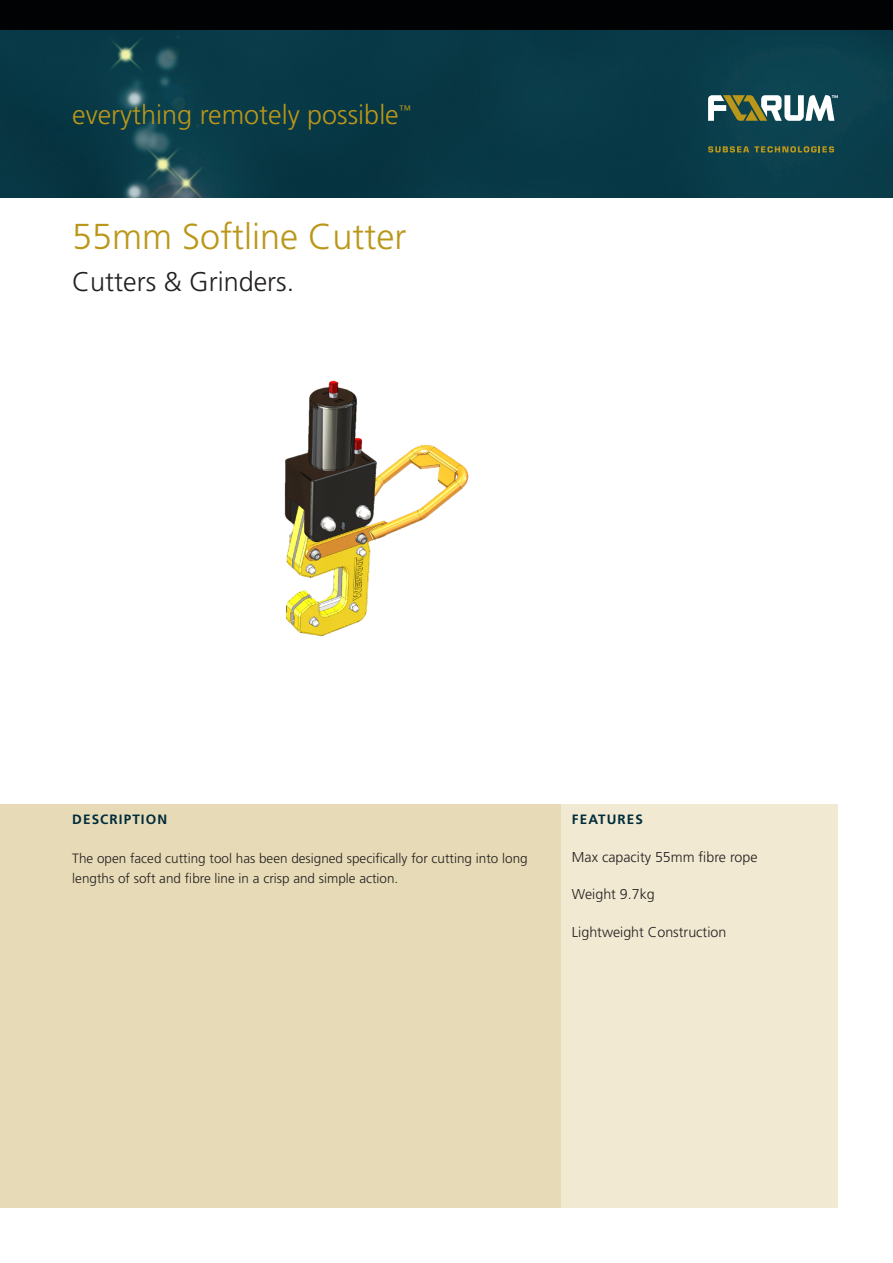
<style>
.page{position:relative;width:893px;height:1263px;background:#fff}
.page>*{position:absolute;margin:0;border:0;box-sizing:border-box;transform-origin:0 0}
.t1{font:300 36px "Frutiger LT Std";color:#ba9719}
.t2{font:300 27px "Frutiger LT Std";color:#ba9719}
.t3{font:300 27px "Frutiger LT Std";color:#231f20}
.t4{font:300 14.25px "Frutiger LT Std";color:#231f20}
.t5{font:300 13.5px/19.5px "Frutiger LT Std";color:#231f20}
.t6{font:700 13.5px "Frutiger LT Std";letter-spacing:.08em;color:#002c3b}
</style>
<div class="page">
<img style="left:0;top:30px;width:893px;height:167px">
<div style="left:0;top:0;width:893px;height:30px;background:#010203"></div>
<div style="left:0;top:804px;width:838px;height:404px;background:#e7dab6"></div>
<svg style="left:708px;top:95px;width:130px;height:26px"></svg>
<svg style="left:708px;top:146px;width:126px;height:6px"></svg>
<div style="left:561px;top:804px;width:277px;height:404px;background:#f1e9d1"></div>
<img style="left:284px;top:380px;width:185px;height:257px">
<h2 class="t2" style="left:72px;top:99px;width:340px">everything remotely possible<sup>™</sup></h2>
<h1 class="t1" style="left:72px;top:216px;width:336px">55mm Softline Cutter</h1>
<h2 class="t3" style="left:72px;top:267px;width:224px">Cutters &amp; Grinders.</h2>
<p class="t6" style="left:72px;top:812px;width:96px">DESCRIPTION</p>
<p class="t5" style="left:72px;top:849px;width:457px">The open faced cutting tool has been designed specifically for cutting into long lengths of soft and fibre line in a crisp and simple action.</p>
<p class="t6" style="left:572px;top:812px;width:55px">FEATURES</p>
<p class="t4" style="left:572px;top:849px;width:187px">Max capacity 55mm fibre rope</p>
<p class="t4" style="left:572px;top:886px;width:84px">Weight 9.7kg</p>
<p class="t4" style="left:572px;top:924px;width:156px">Lightweight Construction</p>
</div>
